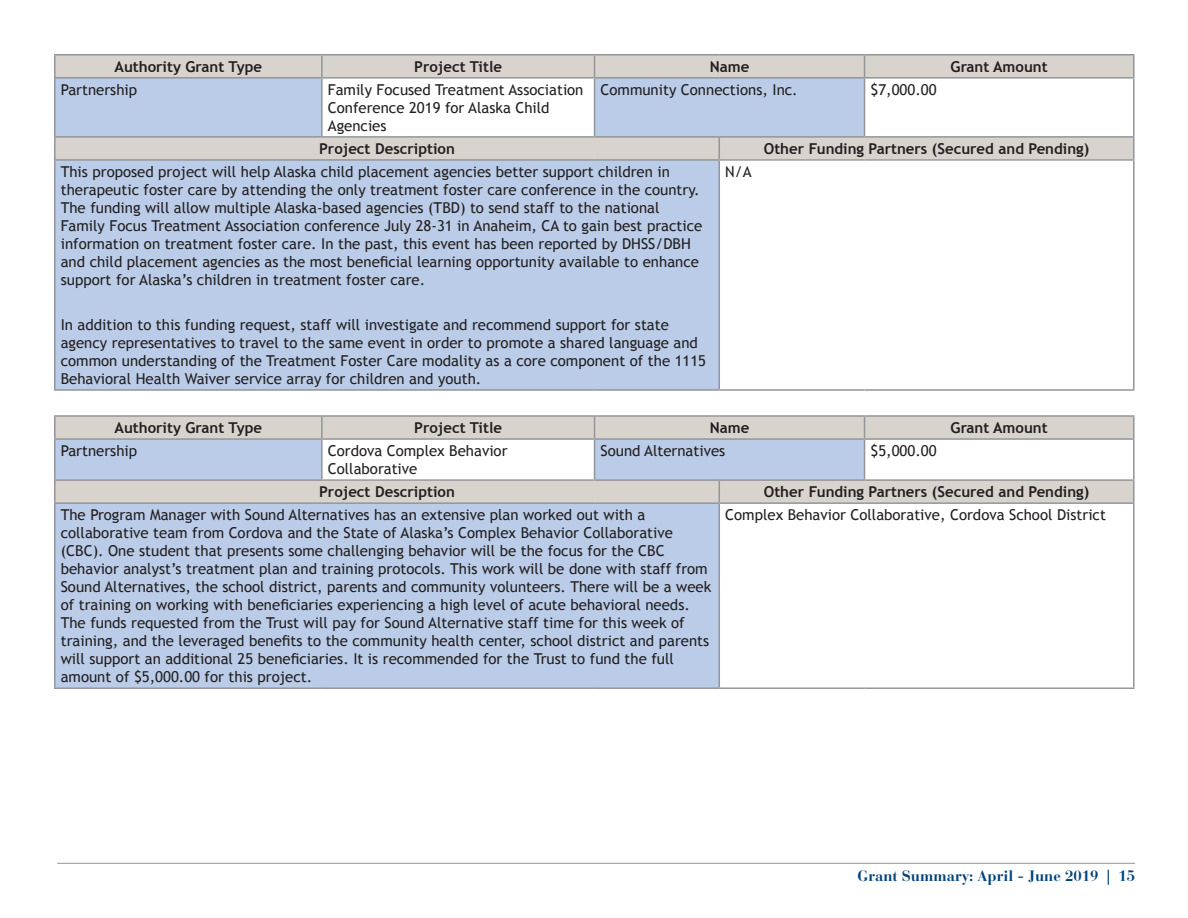
<style>
.page{position:relative;width:1188px;height:918px;background:#fff}
.page>*{position:absolute;margin:0;border:0;box-sizing:border-box;transform-origin:0 0}
.MHT_chart_style_-_bo{font:15px/18px "Trebuchet MS";color:#231f20}
.MHT_chart_style_-_he{font:700 15px "Trebuchet MS";color:#231f20}
.t1{font:700 15px "Bauer Bodoni";color:#01427c}
</style>
<div class="page">
<hr style="left:57px;top:863px;width:1078px;height:1px;background:#939598">
<svg style="left:56px;top:56px;width:1077px;height:103px;fill:#d9d3ce"></svg>
<svg style="left:56px;top:79px;width:809px;height:310px;background:#bccce4"></svg>
<div style="left:322px;top:78px;width:273px;height:59px;background:#fff"></div>
<div style="left:719px;top:160px;width:415px;height:230px;background:#fff"></div>
<svg style="left:594px;top:56px;width:1px;height:21px"></svg>
<hr style="left:594px;top:79px;width:1px;height:57px;background:#939598">
<svg style="left:864px;top:56px;width:1px;height:21px"></svg>
<hr style="left:864px;top:79px;width:1px;height:57px;background:#939598">
<svg style="left:719px;top:138px;width:1px;height:21px"></svg>
<hr style="left:719px;top:161px;width:1px;height:228px;background:#939598">
<hr style="left:1133px;top:55px;width:2px;height:22px;background:#939598">
<hr style="left:1133px;top:79px;width:2px;height:57px;background:#939598">
<hr style="left:1133px;top:138px;width:2px;height:21px;background:#939598">
<hr style="left:1133px;top:161px;width:2px;height:228px;background:#939598">
<hr style="left:54px;top:54px;width:268px;height:2px;background:#939598">
<hr style="left:54px;top:55px;width:2px;height:22px;background:#939598">
<hr style="left:322px;top:54px;width:273px;height:2px;background:#939598">
<hr style="left:321px;top:55px;width:2px;height:22px;background:#939598">
<hr style="left:595px;top:54px;width:124px;height:2px;background:#939598">
<hr style="left:719px;top:54px;width:146px;height:2px;background:#939598">
<hr style="left:865px;top:54px;width:270px;height:2px;background:#939598">
<hr style="left:54px;top:77px;width:268px;height:2px;background:#939598">
<hr style="left:54px;top:79px;width:2px;height:57px;background:#939598">
<hr style="left:322px;top:77px;width:273px;height:2px;background:#939598">
<hr style="left:321px;top:79px;width:2px;height:57px;background:#939598">
<hr style="left:595px;top:77px;width:124px;height:2px;background:#939598">
<hr style="left:719px;top:77px;width:146px;height:2px;background:#939598">
<hr style="left:865px;top:77px;width:270px;height:2px;background:#939598">
<hr style="left:54px;top:138px;width:2px;height:21px;background:#939598">
<hr style="left:54px;top:161px;width:2px;height:228px;background:#939598">
<hr style="left:54px;top:136px;width:268px;height:2px;background:#939598">
<hr style="left:322px;top:136px;width:273px;height:2px;background:#939598">
<hr style="left:595px;top:136px;width:124px;height:2px;background:#939598">
<hr style="left:719px;top:136px;width:146px;height:2px;background:#939598">
<hr style="left:865px;top:136px;width:270px;height:2px;background:#939598">
<hr style="left:54px;top:159px;width:268px;height:2px;background:#939598">
<hr style="left:322px;top:159px;width:273px;height:2px;background:#939598">
<hr style="left:595px;top:159px;width:124px;height:2px;background:#939598">
<hr style="left:719px;top:159px;width:146px;height:2px;background:#939598">
<hr style="left:865px;top:159px;width:270px;height:2px;background:#939598">
<hr style="left:54px;top:389px;width:268px;height:2px;background:#939598">
<hr style="left:322px;top:389px;width:273px;height:2px;background:#939598">
<hr style="left:595px;top:389px;width:124px;height:2px;background:#939598">
<hr style="left:719px;top:389px;width:146px;height:2px;background:#939598">
<hr style="left:865px;top:389px;width:270px;height:2px;background:#939598">
<svg style="left:56px;top:417px;width:1077px;height:85px;fill:#d9d3ce"></svg>
<svg style="left:56px;top:440px;width:809px;height:247px;background:#bdcce4"></svg>
<div style="left:322px;top:439px;width:273px;height:41px;background:#fff"></div>
<div style="left:719px;top:503px;width:415px;height:185px;background:#fff"></div>
<svg style="left:594px;top:417px;width:1px;height:21px"></svg>
<hr style="left:594px;top:440px;width:1px;height:39px;background:#939598">
<svg style="left:864px;top:417px;width:1px;height:21px"></svg>
<hr style="left:864px;top:440px;width:1px;height:39px;background:#939598">
<svg style="left:719px;top:481px;width:1px;height:21px"></svg>
<hr style="left:719px;top:504px;width:1px;height:183px;background:#939598">
<hr style="left:1133px;top:417px;width:2px;height:21px;background:#939598">
<hr style="left:1133px;top:440px;width:2px;height:39px;background:#939598">
<hr style="left:1133px;top:481px;width:2px;height:21px;background:#939598">
<hr style="left:1133px;top:504px;width:2px;height:183px;background:#939598">
<hr style="left:54px;top:415px;width:268px;height:2px;background:#939598">
<hr style="left:54px;top:417px;width:2px;height:21px;background:#939598">
<hr style="left:322px;top:415px;width:273px;height:2px;background:#939598">
<hr style="left:321px;top:417px;width:2px;height:21px;background:#939598">
<hr style="left:595px;top:415px;width:124px;height:2px;background:#939598">
<hr style="left:719px;top:415px;width:146px;height:2px;background:#939598">
<hr style="left:865px;top:415px;width:270px;height:2px;background:#939598">
<hr style="left:54px;top:438px;width:268px;height:2px;background:#939598">
<hr style="left:54px;top:440px;width:2px;height:39px;background:#939598">
<hr style="left:322px;top:438px;width:273px;height:2px;background:#939598">
<hr style="left:321px;top:440px;width:2px;height:39px;background:#939598">
<hr style="left:595px;top:438px;width:124px;height:2px;background:#939598">
<hr style="left:719px;top:438px;width:146px;height:2px;background:#939598">
<hr style="left:865px;top:438px;width:270px;height:2px;background:#939598">
<hr style="left:54px;top:481px;width:2px;height:21px;background:#939598">
<hr style="left:54px;top:504px;width:2px;height:183px;background:#939598">
<hr style="left:54px;top:479px;width:268px;height:2px;background:#939598">
<hr style="left:322px;top:479px;width:273px;height:2px;background:#939598">
<hr style="left:595px;top:479px;width:124px;height:2px;background:#939598">
<hr style="left:719px;top:479px;width:146px;height:2px;background:#939598">
<hr style="left:865px;top:479px;width:270px;height:2px;background:#939598">
<hr style="left:54px;top:502px;width:268px;height:2px;background:#939598">
<hr style="left:322px;top:502px;width:273px;height:2px;background:#939598">
<hr style="left:595px;top:502px;width:124px;height:2px;background:#939598">
<hr style="left:719px;top:502px;width:146px;height:2px;background:#939598">
<hr style="left:865px;top:502px;width:270px;height:2px;background:#939598">
<hr style="left:54px;top:687px;width:268px;height:2px;background:#939598">
<hr style="left:322px;top:687px;width:273px;height:2px;background:#939598">
<hr style="left:595px;top:687px;width:124px;height:2px;background:#939598">
<hr style="left:719px;top:687px;width:146px;height:2px;background:#939598">
<hr style="left:865px;top:687px;width:270px;height:2px;background:#939598">
<p class="MHT_chart_style_-_he" style="left:115px;top:57px;width:149px">Authority Grant Type</p>
<p class="MHT_chart_style_-_he" style="left:414px;top:57px;width:89px">Project Title</p>
<p class="MHT_chart_style_-_he" style="left:710px;top:57px;width:41px">Name</p>
<p class="MHT_chart_style_-_he" style="left:951px;top:57px;width:99px">Grant Amount</p>
<p class="MHT_chart_style_-_bo" style="left:61px;top:81px;width:78px">Partnership</p>
<p class="MHT_chart_style_-_bo" style="left:328px;top:81px;width:257px">Family Focused Treatment Association<br>Conference 2019 for Alaska Child<br>Agencies</p>
<p class="MHT_chart_style_-_bo" style="left:601px;top:81px;width:199px">Community Connections, Inc.</p>
<p class="MHT_chart_style_-_bo" style="left:871px;top:81px;width:68px">$7,000.00</p>
<p class="MHT_chart_style_-_he" style="left:319px;top:139px;width:137px">Project Description</p>
<p class="MHT_chart_style_-_he" style="left:764px;top:139px;width:327px">Other Funding Partners (Secured and Pending)</p>
<p class="MHT_chart_style_-_bo" style="left:61px;top:163px;width:643px">This proposed project will help Alaska child placement agencies better support children in therapeutic foster care by attending the only treatment foster care conference in the country.<br>The funding will allow multiple Alaska-based agencies (TBD) to send staff to the national Family Focus Treatment Association conference July 28-31 in Anaheim, CA to gain best practice information on treatment foster care. In the past, this event has been reported by DHSS/DBH and child placement agencies as the most beneficial learning opportunity available to enhance support for Alaska’s children in treatment foster care.</p>
<p class="MHT_chart_style_-_bo" style="left:61px;top:316px;width:647px">In addition to this funding request, staff will investigate and recommend support for state agency representatives to travel to the same event in order to promote a shared language and common understanding of the Treatment Foster Care modality as a core component of the 1115<br>Behavioral Health Waiver service array for children and youth.</p>
<p class="MHT_chart_style_-_bo" style="left:725px;top:163px;width:28px">N/A</p>
<p class="MHT_chart_style_-_he" style="left:115px;top:418px;width:149px">Authority Grant Type</p>
<p class="MHT_chart_style_-_he" style="left:414px;top:418px;width:89px">Project Title</p>
<p class="MHT_chart_style_-_he" style="left:710px;top:418px;width:41px">Name</p>
<p class="MHT_chart_style_-_he" style="left:951px;top:418px;width:99px">Grant Amount</p>
<p class="MHT_chart_style_-_bo" style="left:61px;top:442px;width:78px">Partnership</p>
<p class="MHT_chart_style_-_bo" style="left:328px;top:442px;width:181px">Cordova Complex Behavior<br>Collaborative</p>
<p class="MHT_chart_style_-_bo" style="left:601px;top:442px;width:126px">Sound Alternatives</p>
<p class="MHT_chart_style_-_bo" style="left:871px;top:442px;width:68px">$5,000.00</p>
<p class="MHT_chart_style_-_he" style="left:319px;top:482px;width:137px">Project Description</p>
<p class="MHT_chart_style_-_he" style="left:764px;top:482px;width:327px">Other Funding Partners (Secured and Pending)</p>
<p class="MHT_chart_style_-_bo" style="left:61px;top:506px;width:652px">The Program Manager with Sound Alternatives has an extensive plan worked out with a collaborative team from Cordova and the State of Alaska’s Complex Behavior Collaborative (CBC). One student that presents some challenging behavior will be the focus for the CBC behavior analyst’s treatment plan and training protocols. This work will be done with staff from Sound Alternatives, the school district, parents and community volunteers. There will be a week of training on working with beneficiaries experiencing a high level of acute behavioral needs.<br>The funds requested from the Trust will pay for Sound Alternative staff time for this week of training, and the leveraged benefits to the community health center, school district and parents will support an additional 25 beneficiaries. It is recommended for the Trust to fund the full amount of $5,000.00 for this project.</p>
<p class="MHT_chart_style_-_bo" style="left:725px;top:506px;width:382px">Complex Behavior Collaborative, Cordova School District</p>
<p class="t1" style="left:858px;top:866px;width:279px">Grant Summary: April - June 2019 | 15</p>
</div>
